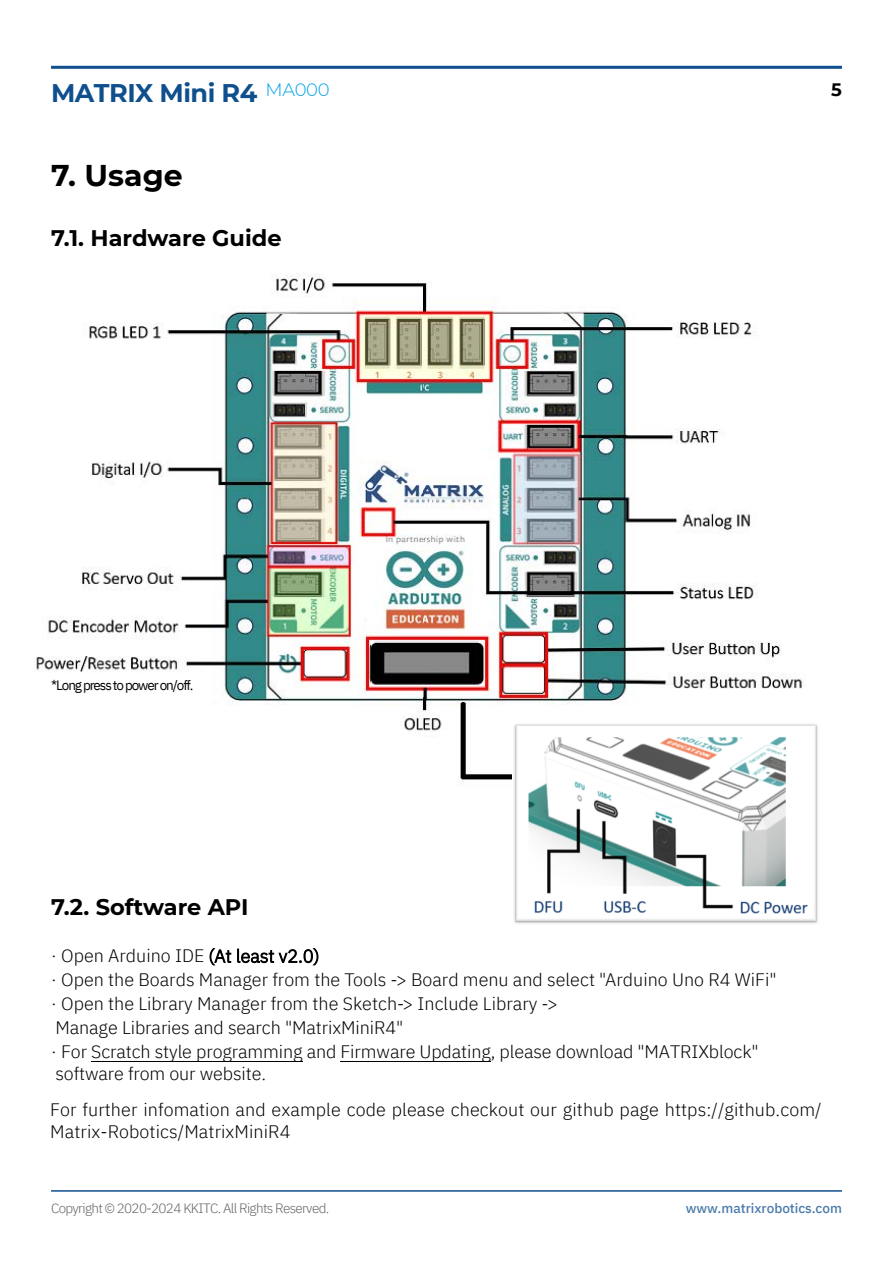
<style>
.page{position:relative;width:893px;height:1263px;background:#fff}
.page>*{position:absolute;margin:0;border:0;box-sizing:border-box;transform-origin:0 0}
.t1{font:700 30px "Montserrat";color:#000}
.t2{font:700 25.5px "Montserrat";letter-spacing:-.02em;color:#0f4f8d}
.t3{font:700 22.5px "Montserrat";color:#000}
.t4{font:300 18px/24px "IBM Plex Sans";color:#000}
.t5{font:700 18px "Montserrat";color:#000}
.t6{font:300 13.5px "IBM Plex Sans";letter-spacing:-.05em;color:#656464}
.t7{font:13.5px "IBM Plex Sans";letter-spacing:-.08em;color:#000}
.t8{font:500 13.5px "IBM Plex Sans";color:#4b7baa}
</style>
<div class="page">
<hr style="left:51px;top:1190px;width:791px;height:2px;background:#0f4f8d">
<hr style="left:51px;top:66px;width:791px;height:3px;background:#0f4f8d">
<hr style="left:340px;top:1061px;width:151px;height:1px;background:#000">
<hr style="left:91px;top:1061px;width:212px;height:1px;background:#000">
<img style="left:36px;top:273px;width:766px;height:509px">
<img style="left:513px;top:724px;width:305px;height:200px">
<h2 class="t2" style="left:51px;top:75px;width:280px">MATRIX Mini R4 <sup>MA000</sup></h2>
<p class="t5" style="left:831px;top:77px;width:12px">5</p>
<h1 class="t1" style="left:51px;top:154px;width:133px">7. Usage</h1>
<p class="t3" style="left:51px;top:221px;width:232px">7.1. Hardware Guide</p>
<p class="t7" style="left:51px;top:675px;width:144px">*Long press to power on/off.</p>
<p class="t3" style="left:51px;top:891px;width:199px">7.2. Software API</p>
<p class="t4" style="left:51px;top:942px;width:727px">· Open Arduino IDE (At least v2.0)<br>· Open the Boards Manager from the Tools -&gt; Board menu and select "Arduino Uno R4 WiFi" · Open the Library Manager from the Sketch-&gt; Include Library -&gt;<br>Manage Libraries and search "MatrixMiniR4"<br>· For Scratch style programming and Firmware Updating, please download "MATRIXblock"</p>
<p class="t4" style="left:50px;top:1054px;width:773px;line-height:36.5px">software from our website.<br>For further infomation and example code please checkout our github page https://github.com/</p>
<p class="t4" style="left:50px;top:1118px;width:242px">Matrix-Robotics/MatrixMiniR4</p>
<p class="t6" style="left:51px;top:1198px;width:280px">Copyright © 2020-2024 KKITC. All Rights Reserved.</p>
<p class="t8" style="left:686px;top:1198px;width:158px">www.matrixrobotics.com</p>
</div>
